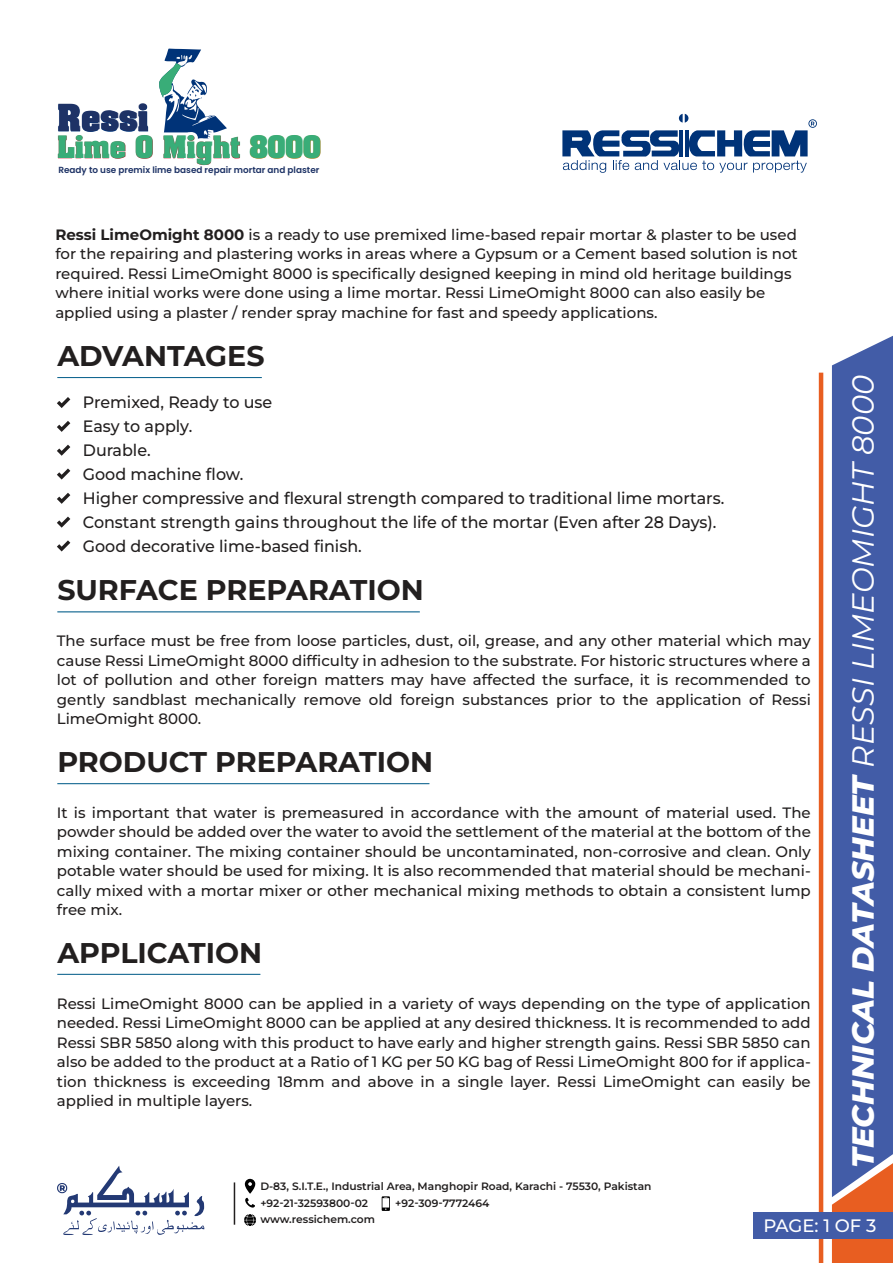
<style>
.page{position:relative;width:893px;height:1263px;background:#fff}
.page>*{position:absolute;margin:0;border:0;box-sizing:border-box;transform-origin:0 0}
.t1{font:700 31.65px "Aachen";color:#1e3266}
.t2{font:italic 30.6px "Montserrat";color:#fff}
.t3{font:700 28.5px "Montserrat";color:#221f1f}
.t4{font:700 26.25px "Aachen";color:#39ad78}
.t5{font:500 18px "Montserrat";letter-spacing:-.005em;color:#fff}
.t6{font:500 16.5px/24px "Montserrat";color:#221f1f;scale:.96 1}
.t7{font:500 15px/19.5px "Montserrat";color:#221f1f;text-align:justify}
.t8{font:600 10.65px/16.6px "Montserrat";color:#221f1f}
.t9{font:600 8.85px "Poppins";color:#1d3265}
.s1{font-weight:700}
.s2{font-weight:800}
</style>
<div class="page">
<svg style="left:57px;top:397px;width:13px;height:11px"></svg>
<svg style="left:57px;top:421px;width:13px;height:11px"></svg>
<svg style="left:57px;top:445px;width:13px;height:11px"></svg>
<svg style="left:57px;top:468px;width:13px;height:11px"></svg>
<svg style="left:57px;top:493px;width:13px;height:11px"></svg>
<svg style="left:57px;top:516px;width:13px;height:12px"></svg>
<svg style="left:57px;top:540px;width:13px;height:11px"></svg>
<hr style="left:57px;top:377px;width:205px;height:1px;background:#065f8b">
<hr style="left:57px;top:611px;width:363px;height:1px;background:#065f8b">
<hr style="left:57px;top:783px;width:372px;height:1px;background:#065f8b">
<hr style="left:57px;top:974px;width:203px;height:1px;background:#065f8b">
<hr style="left:234px;top:1182px;width:1px;height:43px;background:#221f1f">
<svg style="left:244px;top:1214px;width:12px;height:12px"></svg>
<svg style="left:245px;top:1178px;width:10px;height:29px"></svg>
<div style="left:832px;top:1197px;width:61px;height:66px;background:#e85e21"></div>
<div style="left:832px;top:335px;width:61px;height:862px;background:#425ca7"></div>
<hr style="left:819px;top:373px;width:4px;height:890px;background:#e85e21">
<div style="left:753px;top:1212px;width:140px;height:26px;background:#425ca7"></div>
<svg style="left:382px;top:1196px;width:8px;height:15px"></svg>
<svg style="left:57px;top:1166px;width:147px;height:69px"></svg>
<svg style="left:562px;top:114px;width:255px;height:59px"></svg>
<hr style="left:680px;top:130px;width:3px;height:26px;background:#003378">
<hr style="left:685px;top:130px;width:3px;height:26px;background:#003378">
<svg style="left:58px;top:49px;width:263px;height:117px"></svg>
<h1 class="t1" style="left:57px;top:94px;width:93px">Ressi</h1>
<h3 class="t4" style="left:57px;top:127px;width:265px">Lime O Might 8000</h3>
<p class="t9" style="left:58px;top:165px;width:263px">Ready to use premix lime based repair mortar and plaster</p>
<p class="t7" style="left:55px;top:224px;width:744px;text-align:left"><span class="s1">Ressi LimeOmight 8000</span> is a ready to use premixed lime-based repair mortar &amp; plaster to be used for the repairing and plastering works in areas where a Gypsum or a Cement based solution is not required. Ressi LimeOmight 8000 is specifically designed keeping in mind old heritage buildings where initial works were done using a lime mortar. Ressi LimeOmight 8000 can also easily be applied using a plaster / render spray machine for fast and speedy applications.</p>
<h3 class="t3" style="left:57px;top:335px;width:209px">ADVANTAGES</h3>
<p class="t6" style="left:83px;top:389px;width:670px">Premixed, Ready to use<br>Easy to apply.<br>Durable.<br>Good machine flow.<br>Higher compressive and flexural strength compared to traditional lime mortars.<br>Constant strength gains throughout the life of the mortar (Even after 28 Days).<br>Good decorative lime-based finish.</p>
<h3 class="t3" style="left:57px;top:570px;width:368px">SURFACE PREPARATION</h3>
<p class="t7" style="left:57px;top:630px;width:755px">The surface must be free from loose particles, dust, oil, grease, and any other material which may cause Ressi LimeOmight 8000 difficulty in adhesion to the substrate. For historic structures where a lot of pollution and other foreign matters may have affected the surface, it is recommended to gently sandblast mechanically remove old foreign substances prior to the application of Ressi LimeOmight 8000.</p>
<h3 class="t3" style="left:57px;top:741px;width:377px">PRODUCT PREPARATION</h3>
<p class="t7" style="left:57px;top:802px;width:755px">It is important that water is premeasured in accordance with the amount of material used. The powder should be added over the water to avoid the settlement of the material at the bottom of the mixing container. The mixing container should be uncontaminated, non-corrosive and clean. Only potable water should be used for mixing. It is also recommended that material should be mechani&shy;cally mixed with a mortar mixer or other mechanical mixing methods to obtain a consistent lump free mix.</p>
<h3 class="t3" style="left:57px;top:932px;width:206px">APPLICATION</h3>
<p class="t7" style="left:57px;top:993px;width:755px">Ressi LimeOmight 8000 can be applied in a variety of ways depending on the type of application needed. Ressi LimeOmight 8000 can be applied at any desired thickness. It is recommended to add Ressi SBR 5850 along with this product to have early and higher strength gains. Ressi SBR 5850 can also be added to the product at a Ratio of 1 KG per 50 KG bag of Ressi LimeOmight 800 for if applica&shy;tion thickness is exceeding 18mm and above in a single layer. Ressi LimeOmight can easily be applied in multiple layers.</p>
<h2 class="t2" style="left:842px;top:1167px;width:794px;rotate:-90deg"><span class="s2">TECHNICAL DATASHEET</span> RESSI LIMEOMIGHT 8000</h2>
<p class="t8" style="left:260px;top:1177px;width:393px">D-83, S.I.T.E., Industrial Area, Manghopir Road, Karachi - 75530, Pakistan +92-21-32593800-02<br>www.ressichem.com</p>
<p class="t8" style="left:395px;top:1194px;width:96px">+92-309-7772464</p>
<p class="t5" style="left:763px;top:1213px;width:115px">PAGE: 1 OF 3</p>
</div>
